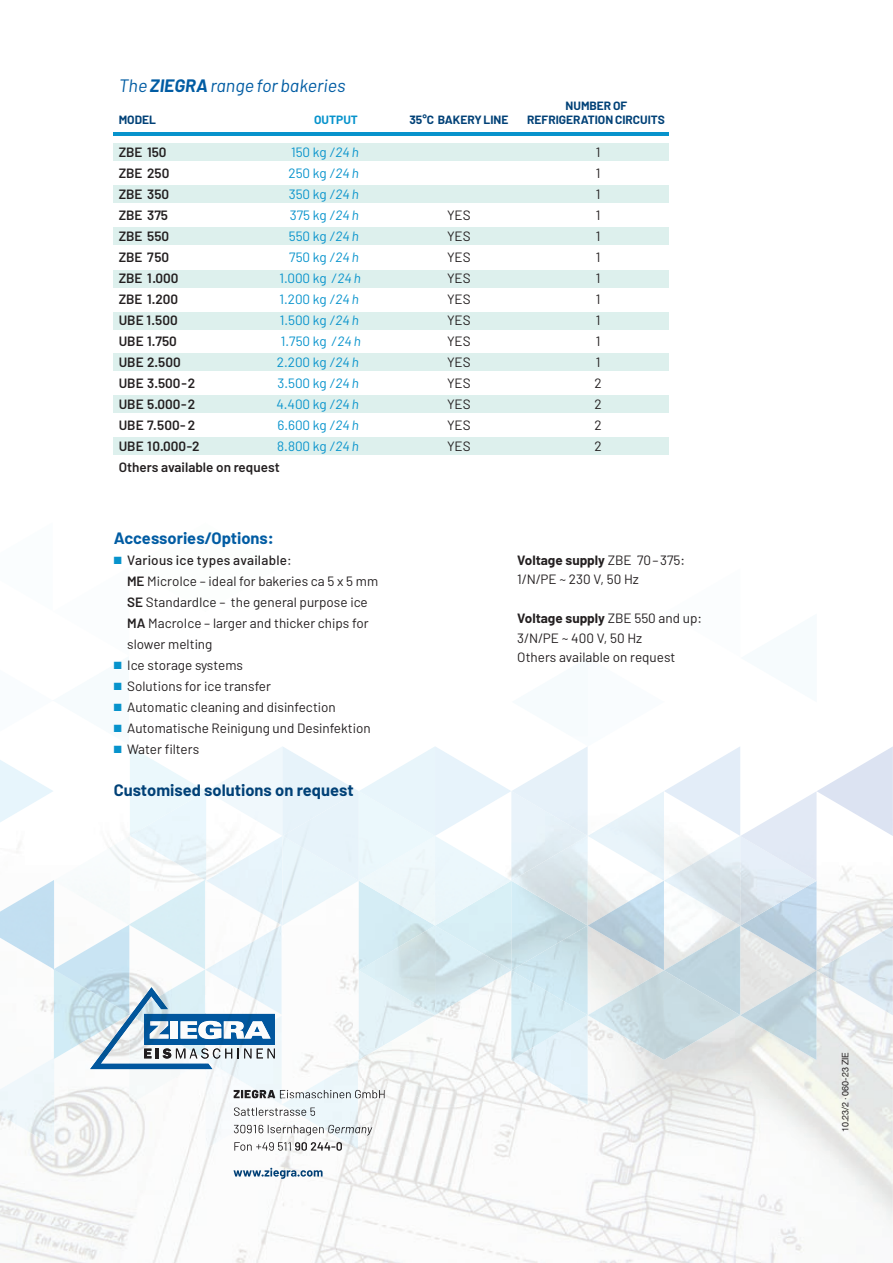
<style>
.page{position:relative;width:893px;height:1263px;background:#fff}
.page>*{position:absolute;margin:0;border:0;box-sizing:border-box;transform-origin:0 0}
.t1{font:italic 18px "Barlow";color:#015ca3}
.t2{font:700 16.5px "Barlow";color:#014177}
.t3{font:700 16.5px "Barlow";color:#015ca3}
.t4{font:13.5px/21px "Barlow";color:#231f20}
.t5{font:13.5px/21px "Barlow";color:#0793cc;text-align:right}
.t6{font:600 13.5px/21px "Barlow";color:#231f20}
.t7{font:700 12px/13.5px "Barlow";color:#014177;text-align:center}
.t8{font:700 12px "Barlow";color:#0793cc}
.t9{font:9px "Helvetica Neue";color:#231f20}
.s1{font-weight:700}
.s2{font-style:italic}
.s3{color:#0793cc}
.s4{font-weight:500}
.s5{font-weight:600}
</style>
<div class="page">
<div style="left:114px;top:143px;width:555px;height:17px;background:#ddf0ed"></div>
<div style="left:114px;top:312px;width:555px;height:17px;background:#ddf0ed"></div>
<div style="left:114px;top:186px;width:555px;height:17px;background:#ddf0ed"></div>
<div style="left:114px;top:353px;width:555px;height:18px;background:#ddf0ed"></div>
<div style="left:114px;top:227px;width:555px;height:18px;background:#ddf0ed"></div>
<div style="left:114px;top:395px;width:555px;height:17px;background:#ddf0ed"></div>
<div style="left:114px;top:270px;width:555px;height:17px;background:#ddf0ed"></div>
<div style="left:114px;top:438px;width:555px;height:17px;background:#ddf0ed"></div>
<hr style="left:114px;top:132px;width:555px;height:3px;background:#0793cc">
<img style="left:0;top:836px;width:893px;height:427px">
<img style="left:206px;top:1060px;width:152px;height:89px">
<img style="left:0;top:1058px;width:54px;height:88px">
<img style="left:816px;top:926px;width:77px;height:89px">
<img style="left:359px;top:925px;width:152px;height:90px">
<img style="left:435px;top:925px;width:76px;height:45px">
<img style="left:511px;top:747px;width:77px;height:358px">
<img style="left:206px;top:836px;width:76px;height:178px">
<img style="left:511px;top:791px;width:153px;height:269px">
<img style="left:664px;top:970px;width:152px;height:90px">
<img style="left:664px;top:747px;width:76px;height:268px">
<img style="left:740px;top:792px;width:76px;height:178px">
<img style="left:130px;top:836px;width:76px;height:151px">
<img style="left:0;top:880px;width:53px;height:89px">
<img style="left:54px;top:1014px;width:36px;height:45px">
<img style="left:53px;top:836px;width:77px;height:178px">
<img style="left:54px;top:969px;width:75px;height:45px">
<img style="left:816px;top:747px;width:77px;height:89px">
<img style="left:0;top:760px;width:53px;height:62px">
<img style="left:282px;top:746px;width:229px;height:179px">
<div style="left:282px;top:791px;width:153px;height:90px;background:#e8f5fb"></div>
<img style="left:740px;top:836px;width:76px;height:90px">
<img style="left:358px;top:1017px;width:75px;height:89px">
<img style="left:129px;top:1016px;width:153px;height:88px">
<img style="left:206px;top:1060px;width:76px;height:44px">
<svg style="left:90px;top:987px;width:185px;height:82px"></svg>
<img style="left:234px;top:1090px;width:22px;height:8px">
<img style="left:271px;top:1090px;width:4px;height:8px">
<img style="left:256px;top:1090px;width:15px;height:8px">
<img style="left:282px;top:1090px;width:103px;height:8px">
<img style="left:292px;top:1090px;width:66px;height:8px">
<svg style="left:276px;top:1090px;width:6px;height:8px"></svg>
<img style="left:277px;top:1107px;width:9px;height:9px">
<img style="left:234px;top:1107px;width:43px;height:9px">
<img style="left:286px;top:1107px;width:29px;height:9px">
<img style="left:234px;top:1125px;width:91px;height:10px">
<svg style="left:234px;top:1125px;width:13px;height:7px"></svg>
<svg style="left:316px;top:1125px;width:9px;height:4px"></svg>
<img style="left:358px;top:1125px;width:14px;height:10px">
<img style="left:328px;top:1125px;width:30px;height:10px">
<img style="left:234px;top:1142px;width:58px;height:9px">
<img style="left:295px;top:1142px;width:47px;height:9px">
<img style="left:234px;top:1168px;width:89px;height:11px">
<h1 class="t1" style="left:119px;top:75px;width:228px">The <span class="s1">ZIEGRA</span> range for bakeries</h1>
<p class="t7" style="left:527px;top:99px;width:139px">NUMBER OF<br>REFRIGERATION CIRCUITS</p>
<p class="t7" style="left:409px;top:113px;width:100px">35°C BAKERY LINE</p>
<p class="t7" style="left:119px;top:113px;width:39px">MODEL</p>
<p class="t6" style="left:119px;top:141px;width:163px">ZBE 150<br>ZBE 250<br>ZBE 350<br>ZBE 375<br>ZBE 550<br>ZBE 750<br>ZBE 1.000<br>ZBE 1.200<br>UBE 1.500<br>UBE 1.750<br>UBE 2.500<br>UBE 3.500- 2<br>UBE 5.000- 2<br>UBE 7.500- 2<br>UBE 10.000-2<br>Others available on request</p>
<p class="t4" style="left:594px;top:141px;width:9px;text-align:justify">1<br>1<br>1<br>1<br>1<br>1<br>1<br>1<br>1<br>1<br>1<br>2<br>2<br>2<br>2</p>
<p class="t8" style="left:314px;top:112px;width:45px">OUTPUT</p>
<p class="t5" style="left:276px;top:141px;width:86px">150 kg <span class="s2">/24 h<br></span>250 kg <span class="s2">/24 h<br></span>350 kg <span class="s2">/24 h<br></span>375 kg <span class="s2">/24 h<br></span>550 kg <span class="s2">/24 h<br></span>750 kg <span class="s2">/24 h<br></span>1.000 kg <span class="s2">/24 h<br></span>1.200 kg <span class="s2">/24 h<br></span>1.500 kg <span class="s2">/24 h<br></span>1.750 kg <span class="s2">/24 h<br></span>2.200 kg <span class="s2">/24 h<br></span>3.500 kg <span class="s2">/24 h<br></span>4.400 kg <span class="s2">/24 h<br></span>6.600 kg <span class="s2">/24 h<br></span>8.800 kg <span class="s2">/24 h</span></p>
<p class="t4" style="left:447px;top:204px;width:25px;text-align:justify">YES YES YES YES YES YES YES YES YES YES YES YES</p>
<p class="t3" style="left:114px;top:528px;width:162px">Accessories/Options:</p>
<p class="t4" style="left:127px;top:549px;width:253px;text-indent:-14px"><span class="s3">■</span> <span class="s4">Various ice types available</span>:<br><span class="s5">ME</span> MicroIce – ideal for bakeries ca 5 x 5 mm <span class="s5">SE</span> StandardIce – the general purpose ice <span class="s5">MA</span> MacroIce – larger and thicker chips for slower melting</p>
<p class="t4" style="left:114px;top:654px;width:131px"><span class="s3">■</span> Ice storage systems</p>
<p class="t4" style="left:114px;top:675px;width:159px"><span class="s3">■</span> Solutions for ice transfer</p>
<p class="t4" style="left:114px;top:696px;width:224px"><span class="s3">■</span> Automatic cleaning and disinfection</p>
<p class="t4" style="left:114px;top:717px;width:259px"><span class="s3">■</span> Automatische Reinigung und Desinfektion</p>
<p class="t4" style="left:114px;top:738px;width:87px"><span class="s3">■</span> Water lters</p>
<p class="t2" style="left:114px;top:780px;width:241px">Customised solutions on request</p>
<p class="t4" style="left:517px;top:550px;width:169px;line-height:19.5px"><span class="s1">Voltage supply</span> ZBE 70 – 375:<br>1/N/PE ~ 230 V, 50 Hz</p>
<p class="t4" style="left:517px;top:608px;width:186px;line-height:19.5px"><span class="s1">Voltage supply</span> ZBE 550 and up:<br>3/N/PE ~ 400 V, 50 Hz<br>Others available on request</p>
<p class="t9" style="left:839px;top:1132px;width:82px;rotate:-90deg">10.23/2 · 060-23 ZIE</p>
</div>
